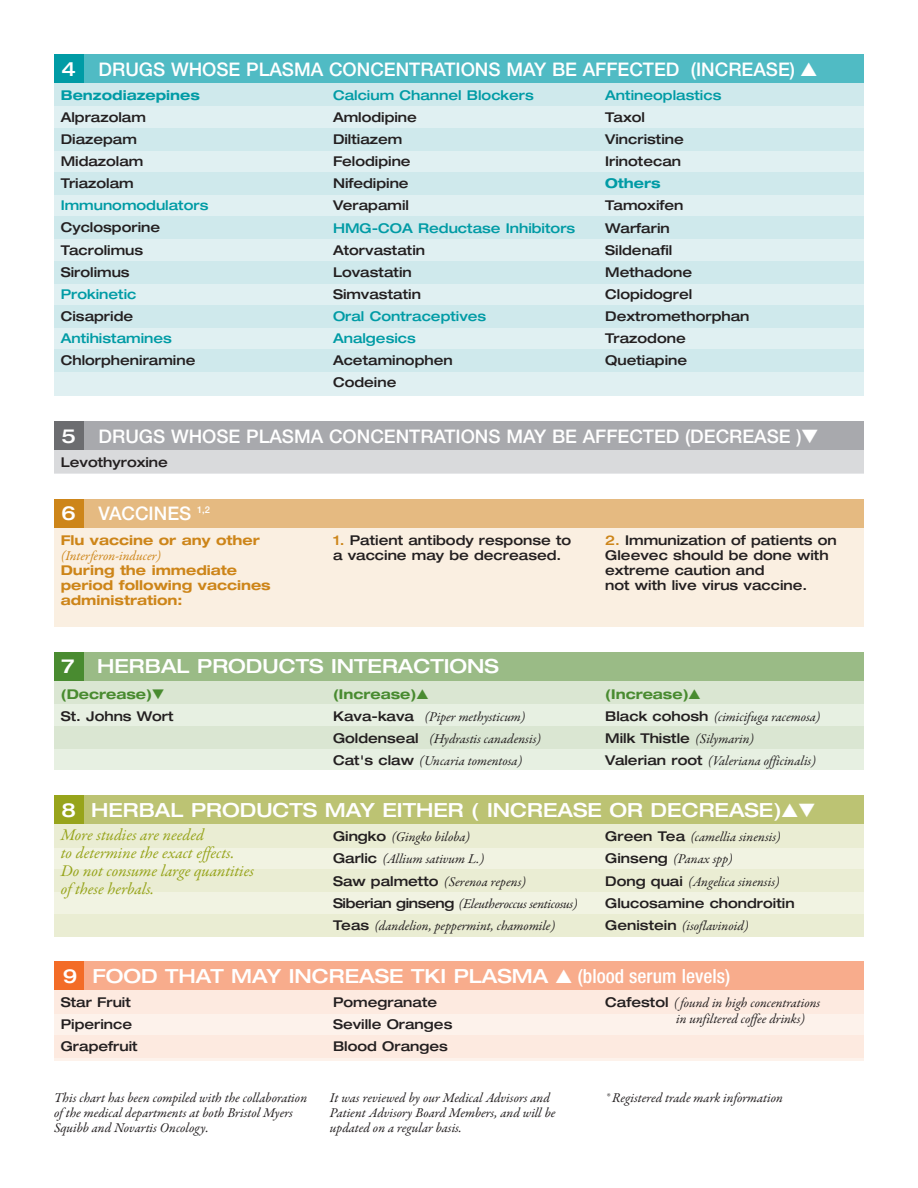
<style>
.page{position:relative;width:918px;height:1188px;background:#fff}
.page>*{position:absolute;margin:0;border:0;box-sizing:border-box;transform-origin:0 0}
.t1{font:500 expanded 19.5px "Helvetica Neue";color:#fff}
.t2{font:500 18.75px "Helvetica Neue";color:#fff}
.t3{font:italic 16.5px/18px "Garamond Premr Pro";color:#97a41b}
.t4{font:italic 13.5px/22px "Garamond Premr Pro";color:#231f20}
.t5{font:500 expanded 13.5px/22px "Helvetica Neue";color:#231f20}
.t6{font:500 expanded 13.5px/22px "Helvetica Neue";color:#009ba5}
.t7{font:700 expanded 13.5px/15px "Helvetica Neue";color:#cd8519}
.t8{font:700 expanded 13.5px "Helvetica Neue";color:#498b30}
.t9{font:700 expanded 13.5px "Helvetica Neue";color:#009ba5}
.t10{font:italic 13.5px "Garamond Premr Pro";color:#cd8519}
.s1{font-stretch:expanded;font-size:19.5px}
.s2{font-family:"Monotype Sorts";font-weight:400}
.s3{color:#cd8519}
.s4{font-weight:700;color:#498b30}
.s5{font-family:"Monotype Sorts";font-weight:400;font-stretch:normal;color:#498b30}
.s6{font-family:"Monotype Sorts";font-weight:400;font-stretch:normal}
.s7{font-family:"Helvetica Neue";font-weight:500;font-style:normal;font-stretch:expanded}
.s8{font-family:"Garamond Premr Pro";font-weight:400;font-style:italic;font-stretch:normal}
.s9{font-family:"Monotype Sorts";font-weight:400;font-stretch:normal;font-size:18.75px}
.s10{font-stretch:condensed}
</style>
<div class="page">
<div style="left:54px;top:56px;width:810px;height:340px;background:#e0f0f2"></div>
<div style="left:54px;top:79px;width:810px;height:27px;background:#cfe9ec"></div>
<div style="left:54px;top:128px;width:810px;height:22px;background:#cfe9ec"></div>
<div style="left:54px;top:173px;width:810px;height:22px;background:#cfe9ec"></div>
<div style="left:54px;top:217px;width:810px;height:22px;background:#cfe9ec"></div>
<div style="left:54px;top:261px;width:810px;height:22px;background:#cfe9ec"></div>
<div style="left:54px;top:305px;width:810px;height:22px;background:#cfe9ec"></div>
<div style="left:54px;top:349px;width:810px;height:23px;background:#cfe9ec"></div>
<div style="left:54px;top:54px;width:810px;height:28px;background:#50bbc4"></div>
<div style="left:54px;top:54px;width:29px;height:28px;background:#009ba5"></div>
<div style="left:54px;top:501px;width:810px;height:126px;background:#faefe1"></div>
<div style="left:54px;top:499px;width:810px;height:28px;background:#e5ba81"></div>
<div style="left:54px;top:499px;width:29px;height:28px;background:#cd8519"></div>
<div style="left:54px;top:446px;width:810px;height:27px;background:#d9dadc"></div>
<div style="left:54px;top:421px;width:810px;height:28px;background:#a8a9ad"></div>
<div style="left:54px;top:421px;width:29px;height:28px;background:#6c6d70"></div>
<div style="left:54px;top:654px;width:810px;height:116px;background:#e7f0e2"></div>
<div style="left:54px;top:678px;width:810px;height:26px;background:#dae6d2"></div>
<div style="left:54px;top:726px;width:810px;height:22px;background:#dae6d2"></div>
<div style="left:54px;top:652px;width:810px;height:28px;background:#9abb86"></div>
<div style="left:54px;top:652px;width:29px;height:28px;background:#498b30"></div>
<div style="left:54px;top:797px;width:810px;height:136px;background:#f1f3e2"></div>
<div style="left:54px;top:821px;width:810px;height:27px;background:#eaedd3"></div>
<div style="left:54px;top:870px;width:810px;height:22px;background:#eaedd3"></div>
<div style="left:54px;top:914px;width:810px;height:22px;background:#eaedd3"></div>
<div style="left:54px;top:795px;width:810px;height:29px;background:#bcc373"></div>
<div style="left:54px;top:796px;width:29px;height:28px;background:#97a41b"></div>
<div style="left:54px;top:963px;width:810px;height:98px;background:#fdf2eb"></div>
<div style="left:54px;top:987px;width:810px;height:27px;background:#fdeae0"></div>
<div style="left:54px;top:1036px;width:810px;height:22px;background:#fdeae0"></div>
<div style="left:54px;top:961px;width:810px;height:29px;background:#f8ac8c"></div>
<div style="left:54px;top:961px;width:29px;height:29px;background:#f36c27"></div>
<h2 class="t2" style="left:62px;top:58px;width:757px"><span class="s1">4</span> DRUGS WHOSE PLASMA CONCENTRATIONS MAY BE AFFECTED (INCREASE) <span class="s2">▲</span></h2>
<p class="t9" style="left:61px;top:87px;width:141px">Benzodiazepines</p>
<p class="t5" style="left:61px;top:106px;width:87px">Alprazolam<br>Diazepam<br>Midazolam<br>Triazolam</p>
<p class="t6" style="left:61px;top:194px;width:149px">Immunomodulators</p>
<p class="t5" style="left:61px;top:216px;width:101px">Cyclosporine<br>Tacrolimus<br>Sirolimus</p>
<p class="t6" style="left:61px;top:283px;width:77px">Prokinetic</p>
<p class="t5" style="left:61px;top:305px;width:74px">Cisapride</p>
<p class="t6" style="left:61px;top:327px;width:113px">Antihistamines</p>
<p class="t5" style="left:61px;top:349px;width:136px">Chlorpheniramine</p>
<p class="t6" style="left:333px;top:84px;width:202px">Calcium Channel Blockers</p>
<p class="t5" style="left:333px;top:106px;width:85px">Amlodipine<br>Diltiazem<br>Felodipine<br>Nifedipine<br>Verapamil</p>
<p class="t6" style="left:333px;top:216px;width:244px">HMG-COA Reductase Inhibitors</p>
<p class="t5" style="left:333px;top:239px;width:94px">Atorvastatin<br>Lovastatin<br>Simvastatin</p>
<p class="t6" style="left:333px;top:305px;width:155px">Oral Contraceptives<br>Analgesics</p>
<p class="t5" style="left:333px;top:349px;width:121px">Acetaminophen<br>Codeine</p>
<p class="t6" style="left:605px;top:84px;width:118px">Antineoplastics</p>
<p class="t5" style="left:605px;top:106px;width:80px">Taxol<br>Vincristine<br>Irinotecan</p>
<p class="t9" style="left:605px;top:175px;width:57px">Others</p>
<p class="t5" style="left:605px;top:194px;width:146px">Tamoxifen<br>Warfarin<br>Sildenafil<br>Methadone<br>Clopidogrel<br>Dextromethorphan<br>Trazodone<br>Quetiapine</p>
<h2 class="t2" style="left:62px;top:425px;width:758px"><span class="s1">5</span> DRUGS WHOSE PLASMA CONCENTRATIONS MAY BE AFFECTED (DECREASE )<span class="s2">▼</span></h2>
<p class="t5" style="left:61px;top:451px;width:109px">Levothyroxine</p>
<h2 class="t2" style="left:62px;top:502px;width:150px"><span class="s1">6</span> VACCINES <sup>1,2</sup></h2>
<p class="t7" style="left:61px;top:532px;width:200px">Flu vaccine or any other</p>
<p class="t10" style="left:61px;top:547px;width:102px">(Interferon-inducer)</p>
<p class="t7" style="left:61px;top:562px;width:212px">During the immediate period following vaccines administration:</p>
<p class="t5" style="left:333px;top:532px;width:240px;line-height:15px"><span class="s3">1.</span> Patient antibody response to a vaccine may be decreased.</p>
<p class="t5" style="left:605px;top:532px;width:233px;line-height:15px"><span class="s3">2.</span> Immunization of patients on<br>Gleevec should be done with extreme caution and<br>not with live virus vaccine.</p>
<h1 class="t1" style="left:62px;top:654px;width:439px">7 HERBAL PRODUCTS INTERACTIONS</h1>
<p class="t5" style="left:61px;top:683px;width:114px"><span class="s4">(Decrease)</span><span class="s5">▼<br></span>St. Johns Wort</p>
<p class="t8" style="left:333px;top:686px;width:97px">(Increase)<span class="s6">▲</span></p>
<p class="t4" style="left:333px;top:706px;width:209px"><span class="s7">Kava-kava</span> (Piper methysticum)<br><span class="s7">Goldenseal</span> (Hydrastis canadensis)<br><span class="s7">Cat's claw</span> (Uncaria tomentosa)</p>
<p class="t8" style="left:605px;top:686px;width:97px">(Increase)<span class="s6">▲</span></p>
<p class="t4" style="left:605px;top:706px;width:217px"><span class="s7">Black cohosh</span> (cimicifuga racemosa)</p>
<p class="t5" style="left:605px;top:727px;width:150px">Milk Thistle <span class="s8">(Silymarin)</span></p>
<p class="t4" style="left:605px;top:751px;width:212px"><span class="s7">Valerian root</span> (Valeriana officinalis)</p>
<h1 class="t1" style="left:62px;top:798px;width:755px">8 HERBAL PRODUCTS MAY EITHER ( INCREASE OR DECREASE)<span class="s9">▲▼</span></h1>
<p class="t3" style="left:61px;top:826px;width:195px">More studies are needed<br>to determine the exact effects.<br>Do not consume large quantities of these herbals.</p>
<p class="t4" style="left:333px;top:827px;width:246px"><span class="s7">Gingko</span> (Gingko biloba)<br><span class="s7">Garlic</span> (Allium sativum L.)<br><span class="s7">Saw palmetto</span> (Serenoa repens)<br><span class="s7">Siberian ginseng</span> (Eleutheroccus senticosus)<br><span class="s7">Teas</span> (dandelion, peppermint, chamomile)</p>
<p class="t4" style="left:605px;top:827px;width:177px"><span class="s7">Green Tea</span> (camellia sinensis)<br><span class="s7">Ginseng</span> (Panax spp)<br><span class="s7">Dong quai</span> (Angelica sinensis)</p>
<p class="t5" style="left:605px;top:892px;width:191px">Glucosamine chondroitin</p>
<p class="t4" style="left:605px;top:915px;width:145px"><span class="s7">Genistein</span> (isoflavinoid)</p>
<h1 class="t1" style="left:63px;top:964px;width:669px">9 FOOD THAT MAY INCREASE TKI PLASMA <span class="s9">▲</span> <span class="s10">(blood serum levels)</span></h1>
<p class="t5" style="left:61px;top:991px;width:78px">Star Fruit<br>Piperince<br>Grapefruit</p>
<p class="t5" style="left:333px;top:991px;width:121px">Pomegranate<br>Seville Oranges<br>Blood Oranges</p>
<p class="t4" style="left:676px;top:996px;width:146px;line-height:16px;text-indent:-71px"><span class="s7">Cafestol</span> ( found in high concentrations in unfiltered coffee drinks)</p>
<p class="t4" style="left:54px;top:1091px;width:255px;line-height:15px">This chart has been compiled with the collaboration of the medical departments at both Bristol Myers<br>Squibb and Novartis Oncology.</p>
<p class="t4" style="left:330px;top:1091px;width:227px;line-height:15px">It was reviewed by our Medical Advisors and<br>Patient Advisory Board Members, and will be updated on a regular basis.</p>
<p class="t4" style="left:606px;top:1087px;width:178px">® Registered trade mark information</p>
</div>
